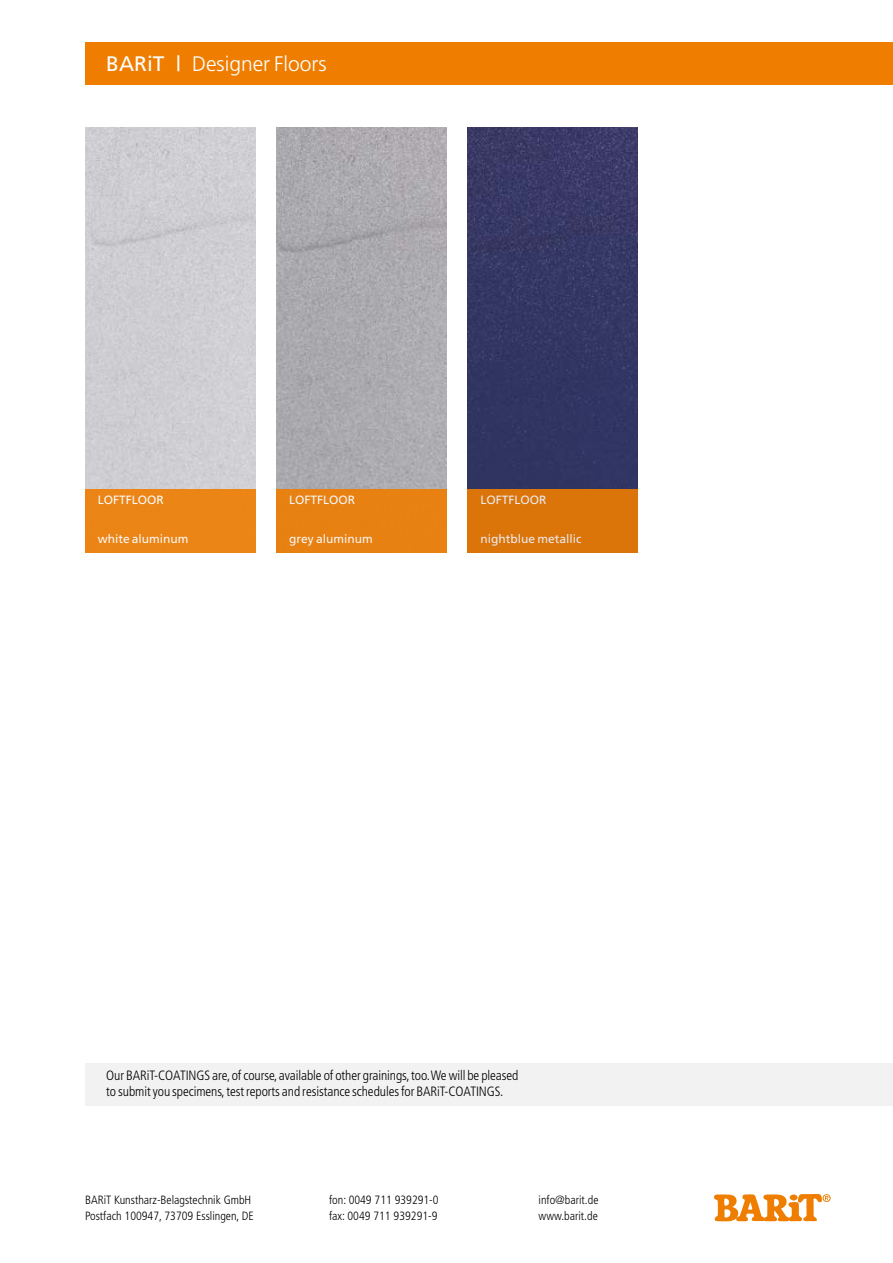
<style>
.page{position:relative;width:893px;height:1263px;background:#fff}
.page>*{position:absolute;margin:0;border:0;box-sizing:border-box;transform-origin:0 0}
.t1{font:300 21px "Frutiger";color:#fff}
.t2{font:300 condensed 13.5px/16.2px "Frutiger";letter-spacing:-.005em;color:#000}
.t3{font:300 condensed 12px/16.5px "Frutiger";color:#000}
.t4{font:12px "Frutiger";color:#fff}
.s1{font-weight:400}
</style>
<div class="page">
<svg style="left:714px;top:1194px;width:117px;height:27px"></svg>
<div style="left:85px;top:43px;width:808px;height:42px;background:#ef7d00"></div>
<div style="left:85px;top:128px;width:170px;height:361px;background:#cfced3"></div>
<img style="left:276px;top:128px;width:170px;height:361px">
<img style="left:468px;top:128px;width:170px;height:361px">
<div style="left:822px;top:1063px;width:71px;height:43px;background:#f2f2f2"></div>
<div style="left:85px;top:489px;width:170px;height:64px;background:#eb8515"></div>
<div style="left:276px;top:489px;width:170px;height:64px;background:#e88111"></div>
<div style="left:468px;top:489px;width:170px;height:64px;background:#db7509"></div>
<div style="left:85px;top:1063px;width:765px;height:43px;background:#f2f2f2"></div>
<h1 class="t1" style="left:106px;top:52px;width:222px"><span class="s1">BARiT |</span> Designer Floors</h1>
<p class="t4" style="left:98px;top:492px;width:68px">loftfloor</p>
<p class="t4" style="left:98px;top:531px;width:92px">white aluminum</p>
<p class="t4" style="left:289px;top:492px;width:68px">loftfloor</p>
<p class="t4" style="left:289px;top:531px;width:85px">grey aluminum</p>
<p class="t4" style="left:480px;top:492px;width:68px">loftfloor</p>
<p class="t4" style="left:480px;top:531px;width:102px">nightblue metallic</p>
<p class="t2" style="left:106px;top:1067px;width:414px">Our BARiT-COATINGS are, of course, available of other grainings, too. We will be pleased to submit you specimens, test reports and resistance schedules for BARiT-COATINGS.</p>
<p class="t3" style="left:85px;top:1191px;width:170px">BARiT Kunstharz-Belagstechnik GmbH<br>Postfach 100947, 73709 Esslingen, DE</p>
<p class="t3" style="left:329px;top:1191px;width:111px">fon: 0049 711 939291-0 fax: 0049 711 939291-9</p>
<p class="t3" style="left:539px;top:1191px;width:61px">info@barit.de www.barit.de</p>
</div>
